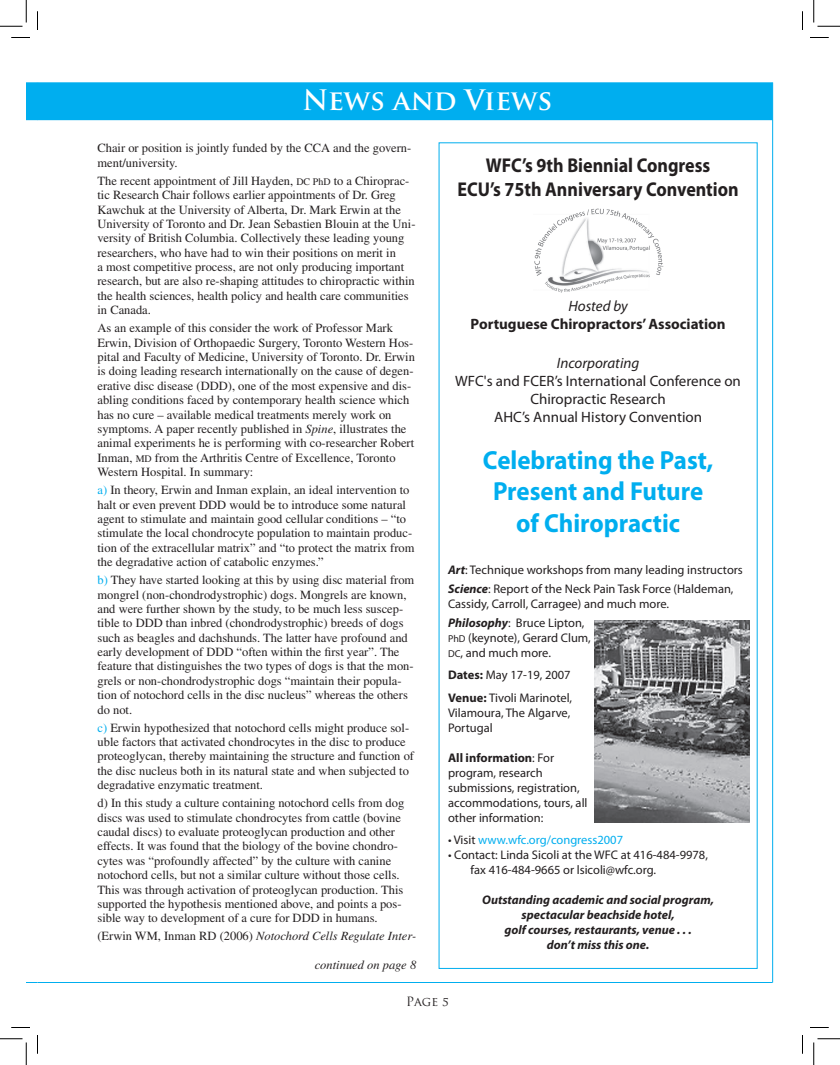
<style>
.page{position:relative;width:840px;height:1065px;background:#fff}
.page>*{position:absolute;margin:0;border:0;box-sizing:border-box;transform-origin:0 0}
.t1{font:700 27.5px "Trajan Pro";color:#fff}
.t2{font:700 26.25px/31.5px "Myriad Pro";color:#00aeef;text-align:center;scale:.95 1}
.t3{font:700 20px/24px "Myriad Pro";color:#231f20;text-align:center;scale:.9 1}
.t4{font:15px/18px "Myriad Pro";color:#231f20;text-align:center}
.t5{font:700 15px "Myriad Pro";color:#231f20}
.t6{font:italic 15px "Myriad Pro";color:#231f20}
.t7{font:12.5px/14.4px "Times";color:#231f20}
.t8{font:12.5px/15px "Myriad Pro";color:#231f20}
.t9{font:italic 700 12.5px/15px "Myriad Pro";color:#231f20;text-align:center}
.t10{font:italic 12.5px "Times";color:#231f20}
.t11{font:12.5px "Myriad Pro";color:#00aeef}
.t12{font:12.5px "Trajan Pro";color:#231f20}
.s1{font-size:10px}
.s2{font-style:italic}
.s3{color:#00aeef}
.s4{font-style:normal}
.s5{font-weight:700;font-style:italic}
.s6{font-weight:700}
.s7{color:#231f20}
</style>
<div class="page">
<svg style="left:26px;top:82px;width:12px;height:38px"></svg>
<svg style="left:26px;top:982px;width:12px;height:1px"></svg>
<div style="left:38px;top:83px;width:734px;height:37px;background:#00aeef"></div>
<div style="left:38px;top:82px;width:734px;height:38px;border:1px solid #00aeef"></div>
<hr style="left:772px;top:82px;width:1px;height:900px;background:#00aeef">
<hr style="left:38px;top:982px;width:735px;height:1px;background:#00aeef">
<img style="left:534px;top:208px;width:129px;height:85px">
<img style="left:595px;top:621px;width:155px;height:202px">
<svg style="left:11px;top:37px;width:19px;height:1px"></svg>
<svg style="left:810px;top:37px;width:19px;height:1px"></svg>
<svg style="left:11px;top:1027px;width:19px;height:1px"></svg>
<svg style="left:810px;top:1027px;width:19px;height:1px"></svg>
<svg style="left:37px;top:11px;width:1px;height:19px"></svg>
<svg style="left:37px;top:1035px;width:1px;height:19px"></svg>
<svg style="left:802px;top:11px;width:1px;height:19px"></svg>
<svg style="left:802px;top:1035px;width:1px;height:19px"></svg>
<svg style="left:0;top:0;width:27px;height:27px"></svg>
<svg style="left:0;top:1039px;width:27px;height:26px"></svg>
<svg style="left:814px;top:0;width:26px;height:27px"></svg>
<svg style="left:814px;top:1039px;width:26px;height:26px"></svg>
<h1 class="t1" style="left:303px;top:83px;width:251px">NEWS AND VIEWS</h1>
<p class="t7" style="left:98px;top:141px;width:315px">Chair or position is jointly funded by the CCA and the govern&shy;ment/university.</p>
<p class="t7" style="left:98px;top:173px;width:320px">The recent appointment of Jill Hayden, <span class="s1">dC Phd</span> to a Chiroprac&shy;tic research Chair follows earlier appointments of dr. Greg Kawchuk at the University of Alberta, dr. mark erwin at the University of Toronto and dr. Jean Sebastien Blouin at the Uni&shy;versity of British Columbia. Collectively these leading young researchers, who have had to win their positions on merit in<br>a most competitive process, are not only producing important research, but are also re-shaping attitudes to chiropractic within the health sciences, health policy and health care communities in Canada.</p>
<p class="t7" style="left:98px;top:321px;width:319px">As an example of this consider the work of Professor mark erwin, division of Orthopaedic Surgery, Toronto Western Hos&shy;pital and Faculty of medicine, University of Toronto. dr. erwin is doing leading research internationally on the cause of degen&shy;erative disc disease (ddd), one of the most expensive and dis&shy;abling conditions faced by contemporary health science which has no cure – available medical treatments merely work on symptoms. A paper recently published in <span class="s2">Spine</span>, illustrates the animal experiments he is performing with co-researcher robert Inman, <span class="s1">md</span> from the Arthritis Centre of excellence, Toronto Western Hospital. In summary:</p>
<p class="t7" style="left:98px;top:483px;width:319px"><span class="s3">a)</span> In theory, erwin and Inman explain, an ideal intervention to halt or even prevent ddd would be to introduce some natural agent to stimulate and maintain good cellular conditions – “to stimulate the local chondrocyte population to maintain produc&shy;tion of the extracellular matrix” and “to protect the matrix from the degradative action of catabolic enzymes.”</p>
<p class="t7" style="left:98px;top:573px;width:318px"><span class="s3">b)</span> They have started looking at this by using disc material from mongrel (non-chondrodystrophic) dogs. mongrels are known, and were further shown by the study, to be much less suscep&shy;tible to ddd than inbred (chondrodystrophic) breeds of dogs such as beagles and dachshunds. The latter have profound and early development of ddd “often within the first year”. The feature that distinguishes the two types of dogs is that the mon&shy;grels or non-chondrodystrophic dogs “maintain their popula&shy;tion of notochord cells in the disc nucleus” whereas the others do not.</p>
<p class="t7" style="left:98px;top:720px;width:318px"><span class="s3">c)</span> erwin hypothesized that notochord cells might produce sol&shy;uble factors that activated chondrocytes in the disc to produce proteoglycan, thereby maintaining the structure and function of the disc nucleus both in its natural state and when subjected to degradative enzymatic treatment.</p>
<p class="t7" style="left:98px;top:796px;width:308px">d) In this study a culture containing notochord cells from dog discs was used to stimulate chondrocytes from cattle (bovine caudal discs) to evaluate proteoglycan production and other effects. It was found that the biology of the bovine chondro&shy;cytes was “profoundly affected” by the culture with canine notochord cells, but not a similar culture without those cells.<br>This was through activation of proteoglycan production. This supported the hypothesis mentioned above, and points a pos&shy;sible way to development of a cure for ddd in humans.</p>
<p class="t10" style="left:98px;top:929px;width:320px"><span class="s4">(erwin Wm, Inman rd (2006)</span> Notochord Cells Regulate Inter-</p>
<p class="t10" style="left:315px;top:958px;width:103px">continued on page 8</p>
<h3 class="t3" style="left:457px;top:154px;width:314px">WFC’s 9th Biennial Congress<br>ECU’s 75th Anniversary Convention</h3>
<p class="t6" style="left:569px;top:298px;width:61px">Hosted by</p>
<p class="t5" style="left:471px;top:316px;width:256px">Portuguese Chiropractors’ Association</p>
<p class="t6" style="left:557px;top:355px;width:84px">Incorporating</p>
<p class="t4" style="left:455px;top:372px;width:287px">WFC's and FCER’s International Conference on<br>Chiropractic Research<br>AHC’s Annual History Convention</p>
<h2 class="t2" style="left:483px;top:444px;width:244px">Celebrating the Past,<br>Present and Future of Chiropractic</h2>
<p class="t8" style="left:448px;top:561px;width:296px;line-height:18.8px"><span class="s5">Art</span>: Technique workshops from many leading instructors<br><span class="s5">Science</span>: Report of the Neck Pain Task Force (Haldeman,</p>
<p class="t8" style="left:448px;top:595px;width:223px;line-height:18.8px">Cassidy, Carroll, Carragee) and much more.<br><span class="s5">Philosophy</span>: Bruce Lipton,</p>
<p class="t8" style="left:448px;top:630px;width:144px"><span class="s1">PhD</span> (keynote), Gerard Clum,<br><span class="s1">DC</span>, and much more.</p>
<p class="t8" style="left:448px;top:664px;width:126px;line-height:22.5px"><span class="s6">Dates:</span> May 17-19, 2007<br><span class="s6">Venue:</span> Tivoli Marinotel,</p>
<p class="t8" style="left:448px;top:705px;width:124px">Vilamoura, The Algarve,<br>Portugal</p>
<p class="t8" style="left:448px;top:750px;width:141px"><span class="s6">All information</span>: For program, research submissions, registration, accommodations, tours, all other information:</p>
<p class="t11" style="left:448px;top:833px;width:176px"><span class="s7">• Visit</span> www.wfc.org/congress2007</p>
<p class="t8" style="left:471px;top:848px;width:239px;text-indent:-22px">• Contact: Linda Sicoli at the WFC at 416-484-9978, fax 416-484-9665 or lsicoli@wfc.org.</p>
<p class="t9" style="left:482px;top:893px;width:233px">Outstanding academic and social program, spectacular beachside hotel,<br>golf courses, restaurants, venue . . .<br>don’t miss this one.</p>
<p class="t12" style="left:406px;top:993px;width:44px">Page 5</p>
</div>
